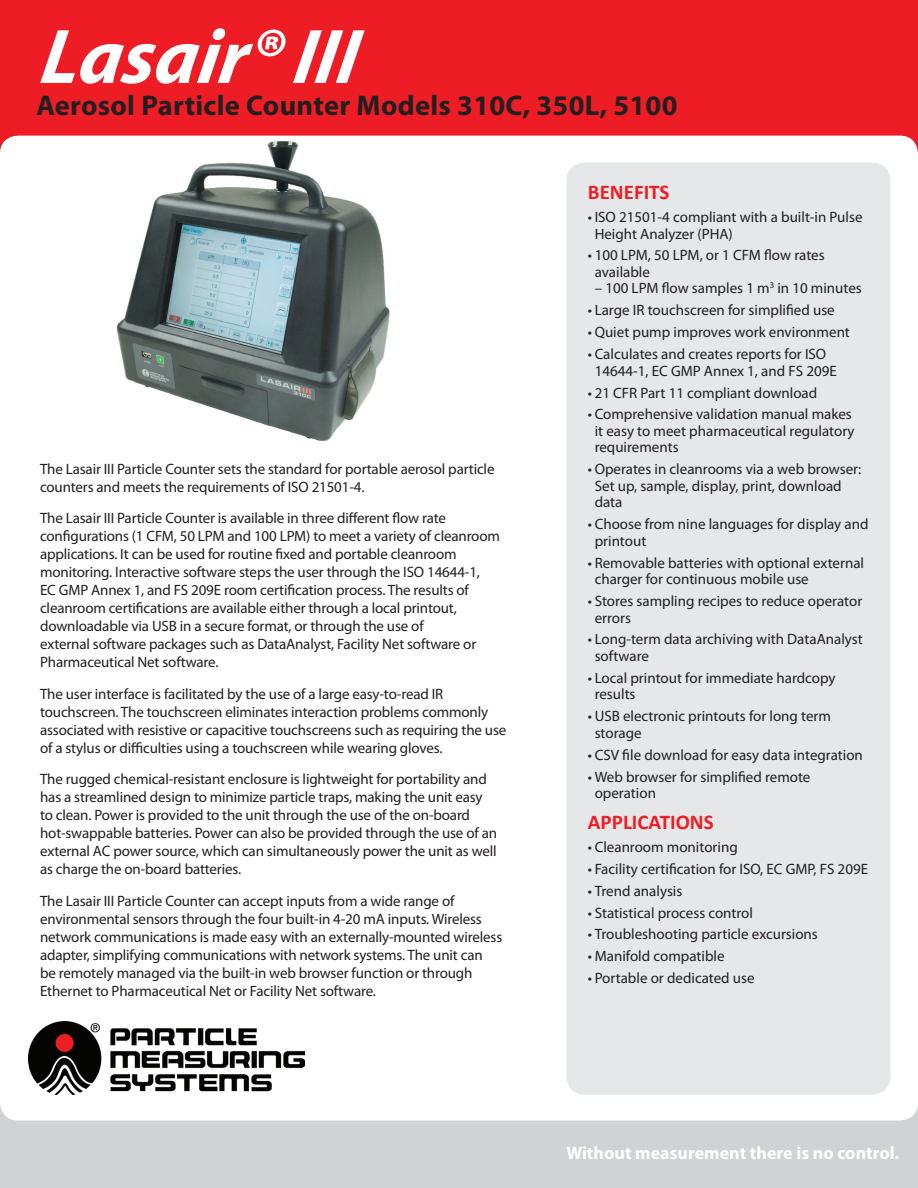
<style>
.page{position:relative;width:918px;height:1188px;background:#fff}
.page>*{position:absolute;margin:0;border:0;box-sizing:border-box;transform-origin:0 0}
.product_name{font:italic 700 78px "Myriad Pro";color:#fff}
.product_type{font:700 28.5px "Myriad Pro";letter-spacing:.01em;color:#231f20}
.sidebar_header{font:700 21px "Calibri";color:#ee1d23}
.t1{font:700 18px "Myriad Pro";color:#fff}
.body_copy{font:15px/18px "Myriad Pro";letter-spacing:-.01em;color:#231f20}
.sidebar_bullet_copy{font:15px/16.5px "Myriad Pro";color:#231f20}
</style>
<div class="page">
<div style="left:0;top:1087px;width:918px;height:101px;background:#d1d2d4"></div>
<div style="left:0;top:0;width:918px;height:173px;background:#ee1c24"></div>
<div style="left:0;top:136px;width:918px;height:985px;background:#fff;border-radius:18px"></div>
<div style="left:567px;top:163px;width:323px;height:932px;background:#e6e7e9;border-radius:18px"></div>
<img style="left:28px;top:1022px;width:276px;height:72px">
<img style="left:116px;top:142px;width:274px;height:300px">
<p class="product_name" style="left:39px;top:6px;width:333px">Lasair® III</p>
<p class="product_type" style="left:36px;top:87px;width:643px">Aerosol Particle Counter Models 310C, 350L, 5100</p>
<p class="body_copy" style="left:40px;top:459px;width:456px">The Lasair III Particle Counter sets the standard for portable aerosol particle counters and meets the requirements of ISO 21501-4.</p>
<p class="body_copy" style="left:40px;top:509px;width:461px">The Lasair III Particle Counter is available in three different flow rate configurations (1 CFM, 50 LPM and 100 LPM) to meet a variety of cleanroom applications. It can be used for routine fixed and portable cleanroom monitoring. Interactive software steps the user through the ISO 14644-1,<br>EC GMP Annex 1, and FS 209E room certification process. The results of cleanroom certifications are available either through a local printout, downloadable via USB in a secure format, or through the use of<br>external software packages such as DataAnalyst, Facility Net software or Pharmaceutical Net software.</p>
<p class="body_copy" style="left:40px;top:684px;width:468px">The user interface is facilitated by the use of a large easy-to-read IR touchscreen. The touchscreen eliminates interaction problems commonly associated with resistive or capacitive touchscreens such as requiring the use of a stylus or difficulties using a touchscreen while wearing gloves.</p>
<p class="body_copy" style="left:40px;top:770px;width:459px">The rugged chemical-resistant enclosure is lightweight for portability and has a streamlined design to minimize particle traps, making the unit easy to clean. Power is provided to the unit through the use of the on-board hot-swappable batteries. Power can also be provided through the use of an external AC power source, which can simultaneously power the unit as well as charge the on-board batteries.</p>
<p class="body_copy" style="left:40px;top:891px;width:464px">The Lasair III Particle Counter can accept inputs from a wide range of environmental sensors through the four built-in 4-20 mA inputs. Wireless network communications is made easy with an externally-mounted wireless adapter, simplifying communications with network systems. The unit can be remotely managed via the built-in web browser function or through Ethernet to Pharmaceutical Net or Facility Net software.</p>
<p class="sidebar_header" style="left:588px;top:179px;width:83px">BENEFITS</p>
<p class="sidebar_bullet_copy" style="left:595px;top:208px;width:269px;text-indent:-7px">• ISO 21501-4 compliant with a built-in Pulse<br>Height Analyzer (PHA)</p>
<p class="sidebar_bullet_copy" style="left:595px;top:247px;width:231px;text-indent:-7px">• 100 LPM, 50 LPM, or 1 CFM flow rates available</p>
<p class="sidebar_bullet_copy" style="left:595px;top:280px;width:269px">– 100 LPM flow samples 1 m<sup>3</sup> in 10 minutes</p>
<p class="sidebar_bullet_copy" style="left:588px;top:302px;width:248px">• Large IR touchscreen for simplified use</p>
<p class="sidebar_bullet_copy" style="left:588px;top:324px;width:263px">• Quiet pump improves work environment</p>
<p class="sidebar_bullet_copy" style="left:595px;top:346px;width:244px;text-indent:-7px">• Calculates and creates reports for ISO<br>14644-1, EC GMP Annex 1, and FS 209E</p>
<p class="sidebar_bullet_copy" style="left:588px;top:384px;width:231px">• 21 CFR Part 11 compliant download</p>
<p class="sidebar_bullet_copy" style="left:595px;top:406px;width:261px;text-indent:-7px">• Comprehensive validation manual makes it easy to meet pharmaceutical regulatory requirements</p>
<p class="sidebar_bullet_copy" style="left:595px;top:461px;width:268px;text-indent:-7px">• Operates in cleanrooms via a web browser:<br>Set up, sample, display, print, download data</p>
<p class="sidebar_bullet_copy" style="left:595px;top:516px;width:275px;text-indent:-7px">• Choose from nine languages for display and printout</p>
<p class="sidebar_bullet_copy" style="left:595px;top:554px;width:271px;text-indent:-7px">• Removable batteries with optional external charger for continuous mobile use</p>
<p class="sidebar_bullet_copy" style="left:595px;top:592px;width:269px;text-indent:-7px">• Stores sampling recipes to reduce operator errors</p>
<p class="sidebar_bullet_copy" style="left:595px;top:631px;width:270px;text-indent:-7px">• Long-term data archiving with DataAnalyst software</p>
<p class="sidebar_bullet_copy" style="left:595px;top:669px;width:242px;text-indent:-7px">• Local printout for immediate hardcopy results</p>
<p class="sidebar_bullet_copy" style="left:595px;top:708px;width:238px;text-indent:-7px">• USB electronic printouts for long term storage</p>
<p class="sidebar_bullet_copy" style="left:588px;top:746px;width:277px">• CSV file download for easy data integration</p>
<p class="sidebar_bullet_copy" style="left:595px;top:768px;width:217px;text-indent:-7px">• Web browser for simplified remote operation</p>
<p class="sidebar_header" style="left:588px;top:809px;width:127px">APPLICATIONS</p>
<p class="sidebar_bullet_copy" style="left:588px;top:838px;width:151px">• Cleanroom monitoring</p>
<p class="sidebar_bullet_copy" style="left:588px;top:860px;width:282px">• Facility certification for ISO, EC GMP, FS 209E</p>
<p class="sidebar_bullet_copy" style="left:588px;top:882px;width:96px">• Trend analysis</p>
<p class="sidebar_bullet_copy" style="left:588px;top:904px;width:167px">• Statistical process control</p>
<p class="sidebar_bullet_copy" style="left:588px;top:926px;width:231px">• Troubleshooting particle excursions</p>
<p class="sidebar_bullet_copy" style="left:588px;top:948px;width:138px">• Manifold compatible</p>
<p class="sidebar_bullet_copy" style="left:588px;top:970px;width:168px">• Portable or dedicated use</p>
<p class="t1" style="left:567px;top:1141px;width:334px">Without measurement there is no control.</p>
</div>
